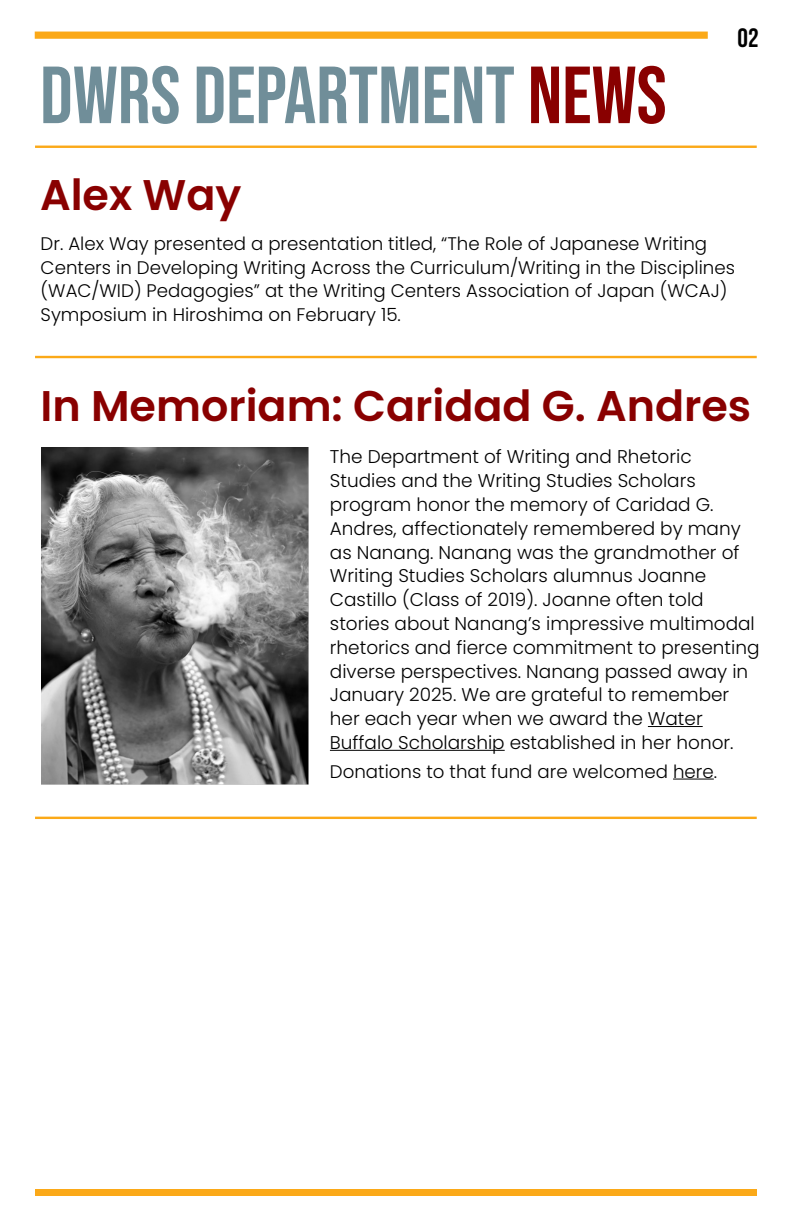
<style>
.page{position:relative;width:792px;height:1224px;background:#fff}
.page>*{position:absolute;margin:0;border:0;box-sizing:border-box;transform-origin:0 0}
.t1{font:80.8px "Bebas Neue";color:#708e99}
.t2{font:600 42.9px "Poppins";color:#890000}
.t3{font:700 26.6px "Bebas Neue";color:#000}
.t4{font:300 18.4px/23.8px "Poppins";color:#000}
.t5{font:300 18.2px/23.5px "Poppins";color:#000}
.s1{color:#890000}
</style>
<div class="page">
<hr style="left:35px;top:146px;width:722px;height:2px;background:#fba918">
<div style="left:35px;top:1189px;width:722px;height:7px;background:#fba918"></div>
<div style="left:35px;top:32px;width:673px;height:7px;background:#fba918"></div>
<hr style="left:648px;top:726px;width:55px;height:1px;background:#000">
<hr style="left:330px;top:750px;width:175px;height:1px;background:#000">
<img style="left:41px;top:448px;width:268px;height:336px">
<hr style="left:673px;top:779px;width:41px;height:1px;background:#000">
<hr style="left:35px;top:356px;width:722px;height:2px;background:#fba918">
<hr style="left:35px;top:817px;width:722px;height:2px;background:#fba918">
<h1 class="t1" style="left:40px;top:49px;width:628px">DWRS DEPARTMENT <span class="s1">NEWS</span></h1>
<h3 class="t3" style="left:737px;top:23px;width:23px">02</h3>
<h2 class="t2" style="left:40px;top:170px;width:203px">Alex Way</h2>
<p class="t5" style="left:41px;top:232px;width:696px">Dr. Alex Way presented a presentation titled, “The Role of Japanese Writing Centers in Developing Writing Across the Curriculum/Writing in the Disciplines (WAC/WID) Pedagogies” at the Writing Centers Association of Japan (WCAJ)<br>Symposium in Hiroshima on February 15.</p>
<h2 class="t2" style="left:41px;top:381px;width:712px">In Memoriam: Caridad G. Andres</h2>
<p class="t4" style="left:330px;top:445px;width:431px">The Department of Writing and Rhetoric Studies and the Writing Studies Scholars program honor the memory of Caridad G.<br>Andres, affectionately remembered by many as Nanang. Nanang was the grandmother of Writing Studies Scholars alumnus Joanne Castillo (Class of 2019). Joanne often told stories about Nanang’s impressive multimodal rhetorics and fierce commitment to presenting diverse perspectives. Nanang passed away in January 2025. We are grateful to remember her each year when we award the Water Buffalo Scholarship established in her honor.</p>
<p class="t5" style="left:330px;top:760px;width:389px">Donations to that fund are welcomed here.</p>
</div>
